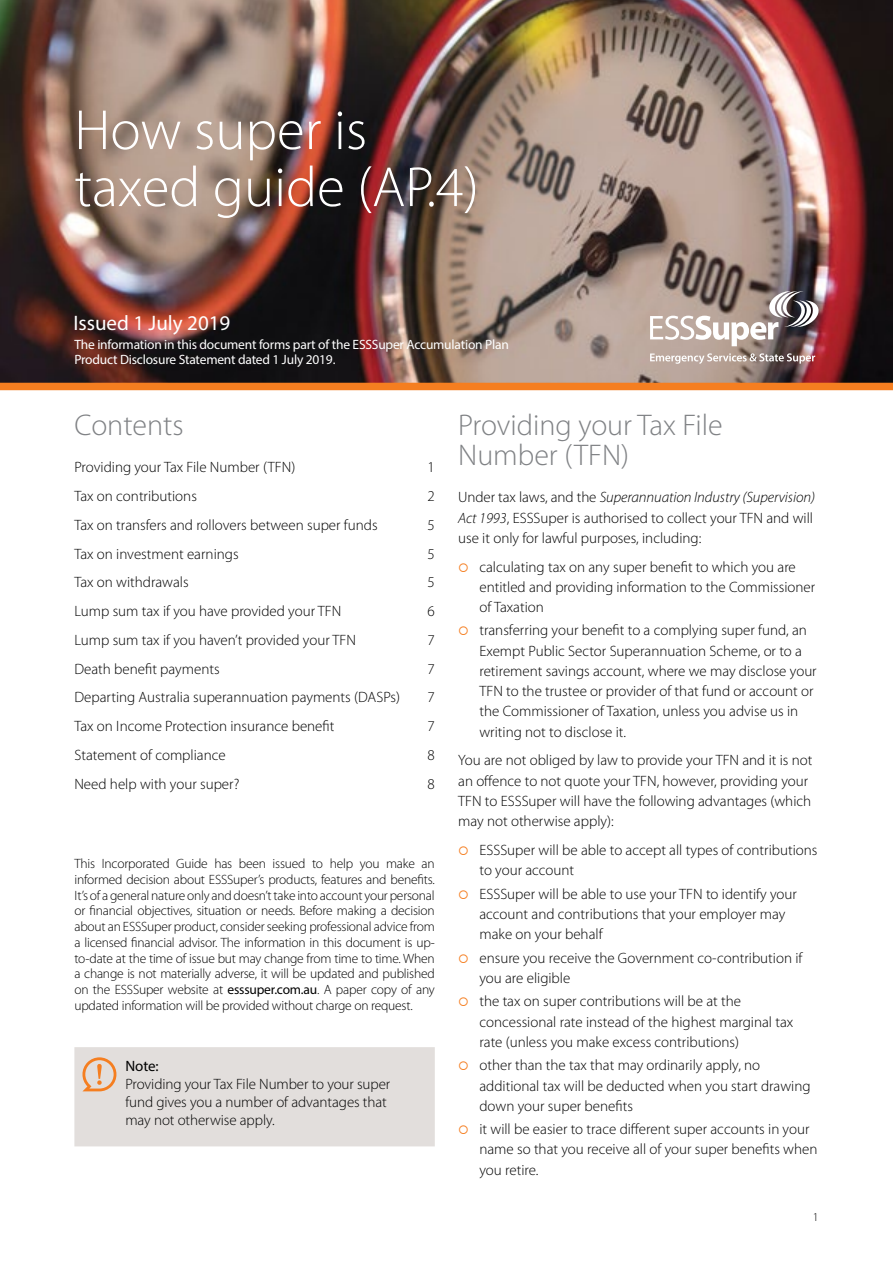
<style>
.page{position:relative;width:893px;height:1263px;background:#fff}
.page>*{position:absolute;margin:0;border:0;box-sizing:border-box;transform-origin:0 0}
.t1{font:300 57px/57px "Myriad Pro";color:#fff}
.t2{font:300 30px/30px "Myriad Pro";color:#808285}
.t3{font:21px "Myriad Pro";color:#fff}
.t4{font:300 15px/20.2px "Myriad Pro";color:#000}
.t5{font:15px "Myriad Pro";color:#000}
.t6{font:300 13.5px/15.8px "Myriad Pro";letter-spacing:-.015em;color:#000;text-align:justify}
.t7{font:13.5px/15px "Myriad Pro";letter-spacing:-.015em;color:#fff}
.t8{font:300 12px "Myriad Pro";color:#000}
.s1{font-weight:400}
.s2{font-style:italic}
.s3{color:#f57e20}
</style>
<div class="page">
<div style="left:74px;top:1047px;width:361px;height:99px;background:#e2dedc"></div>
<img style="left:0;top:0;width:893px;height:383px">
<svg style="left:650px;top:291px;width:169px;height:55px"></svg>
<svg style="left:650px;top:353px;width:165px;height:11px;background:#b7a5a0"></svg>
<div style="left:0;top:383px;width:893px;height:7px;background:#f57e20"></div>
<h1 class="t1" style="left:74px;top:103px;width:406px">How super is taxed guide (AP.4)</h1>
<h3 class="t3" style="left:73px;top:310px;width:158px">Issued 1 July 2019</h3>
<p class="t7" style="left:74px;top:337px;width:436px">The information in this document forms part of the ESSSuper Accumulation Plan<br>Product Disclosure Statement dated 1 July 2019.</p>
<h2 class="t2" style="left:74px;top:410px;width:111px">Contents</h2>
<p class="t4" style="left:74px;top:457px;width:222px">Providing your Tax File Number (TFN)</p>
<p class="t4" style="left:427px;top:457px;width:9px">1</p>
<p class="t4" style="left:74px;top:486px;width:124px">Tax on contributions</p>
<p class="t4" style="left:427px;top:486px;width:9px">2</p>
<p class="t4" style="left:74px;top:515px;width:305px">Tax on transfers and rollovers between super funds</p>
<p class="t4" style="left:427px;top:515px;width:9px">5</p>
<p class="t4" style="left:74px;top:544px;width:166px">Tax on investment earnings</p>
<p class="t4" style="left:427px;top:544px;width:9px">5</p>
<p class="t4" style="left:74px;top:572px;width:116px">Tax on withdrawals</p>
<p class="t4" style="left:427px;top:572px;width:9px">5</p>
<p class="t4" style="left:74px;top:601px;width:268px">Lump sum tax if you have provided your TFN</p>
<p class="t4" style="left:427px;top:601px;width:9px">6</p>
<p class="t4" style="left:74px;top:630px;width:283px">Lump sum tax if you haven’t provided your TFN</p>
<p class="t4" style="left:427px;top:630px;width:9px">7</p>
<p class="t4" style="left:74px;top:659px;width:147px">Death benefit payments</p>
<p class="t4" style="left:427px;top:659px;width:9px">7</p>
<p class="t4" style="left:74px;top:687px;width:327px">Departing Australia superannuation payments (DASPs)</p>
<p class="t4" style="left:427px;top:687px;width:9px">7</p>
<p class="t4" style="left:74px;top:716px;width:262px">Tax on Income Protection insurance benefit</p>
<p class="t4" style="left:427px;top:716px;width:9px">7</p>
<p class="t4" style="left:74px;top:745px;width:153px">Statement of compliance</p>
<p class="t4" style="left:427px;top:745px;width:9px">8</p>
<p class="t4" style="left:74px;top:774px;width:166px">Need help with your super?</p>
<p class="t4" style="left:427px;top:774px;width:9px">8</p>
<p class="t6" style="left:74px;top:856px;width:362px">This Incorporated Guide has been issued to help you make an informed decision about ESSSuper’s products, features and benefits.<br>It’s of a general nature only and doesn’t take into account your personal or financial objectives, situation or needs. Before making a decision about an ESSSuper product, consider seeking professional advice from a licensed financial advisor. The information in this document is up&shy;to-date at the time of issue but may change from time to time. When a change is not materially adverse, it will be updated and published on the ESSSuper website at <span class="s1">esssuper.com.au</span>. A paper copy of any updated information will be provided without charge on request.</p>
<p class="t5" style="left:125px;top:1057px;width:35px">Note:</p>
<p class="t4" style="left:125px;top:1075px;width:266px;line-height:18px">Providing your Tax File Number to your super fund gives you a number of advantages that may not otherwise apply.</p>
<h2 class="t2" style="left:458px;top:410px;width:266px">Providing your Tax File<br>Number (TFN)</h2>
<p class="t4" style="left:458px;top:487px;width:358px">Under tax laws, and the <span class="s2">Superannuation Industry (Supervision)<br>Act 1993</span>, ESSSuper is authorised to collect your TFN and will use it only for lawful purposes, including:</p>
<p class="t4" style="left:479px;top:557px;width:337px;text-indent:-21px"><span class="s3">○</span> calculating tax on any super benefit to which you are entitled and providing information to the Commissioner of Taxation</p>
<p class="t4" style="left:479px;top:621px;width:339px;text-indent:-21px"><span class="s3">○</span> transferring your benefit to a complying super fund, an Exempt Public Sector Superannuation Scheme, or to a retirement savings account, where we may disclose your TFN to the trustee or provider of that fund or account or the Commissioner of Taxation, unless you advise us in writing not to disclose it.</p>
<p class="t4" style="left:458px;top:751px;width:356px">You are not obliged by law to provide your TFN and it is not an offence to not quote your TFN, however, providing your TFN to ESSSuper will have the following advantages (which may not otherwise apply):</p>
<p class="t4" style="left:479px;top:840px;width:339px;text-indent:-21px"><span class="s3">○</span> ESSSuper will be able to accept all types of contributions to your account</p>
<p class="t4" style="left:479px;top:884px;width:319px;text-indent:-21px"><span class="s3">○</span> ESSSuper will be able to use your TFN to identify your account and contributions that your employer may make on your behalf</p>
<p class="t4" style="left:479px;top:948px;width:324px;text-indent:-21px"><span class="s3">○</span> ensure you receive the Government co-contribution if you are eligible</p>
<p class="t4" style="left:479px;top:991px;width:315px;text-indent:-21px"><span class="s3">○</span> the tax on super contributions will be at the concessional rate instead of the highest marginal tax rate (unless you make excess contributions)</p>
<p class="t4" style="left:479px;top:1055px;width:333px;text-indent:-21px"><span class="s3">○</span> other than the tax that may ordinarily apply, no additional tax will be deducted when you start drawing down your super benefits</p>
<p class="t4" style="left:479px;top:1119px;width:340px;text-indent:-21px"><span class="s3">○</span> it will be easier to trace different super accounts in your name so that you receive all of your super benefits when you retire.</p>
<p class="t8" style="left:813px;top:1210px;width:7px">1</p>
</div>
